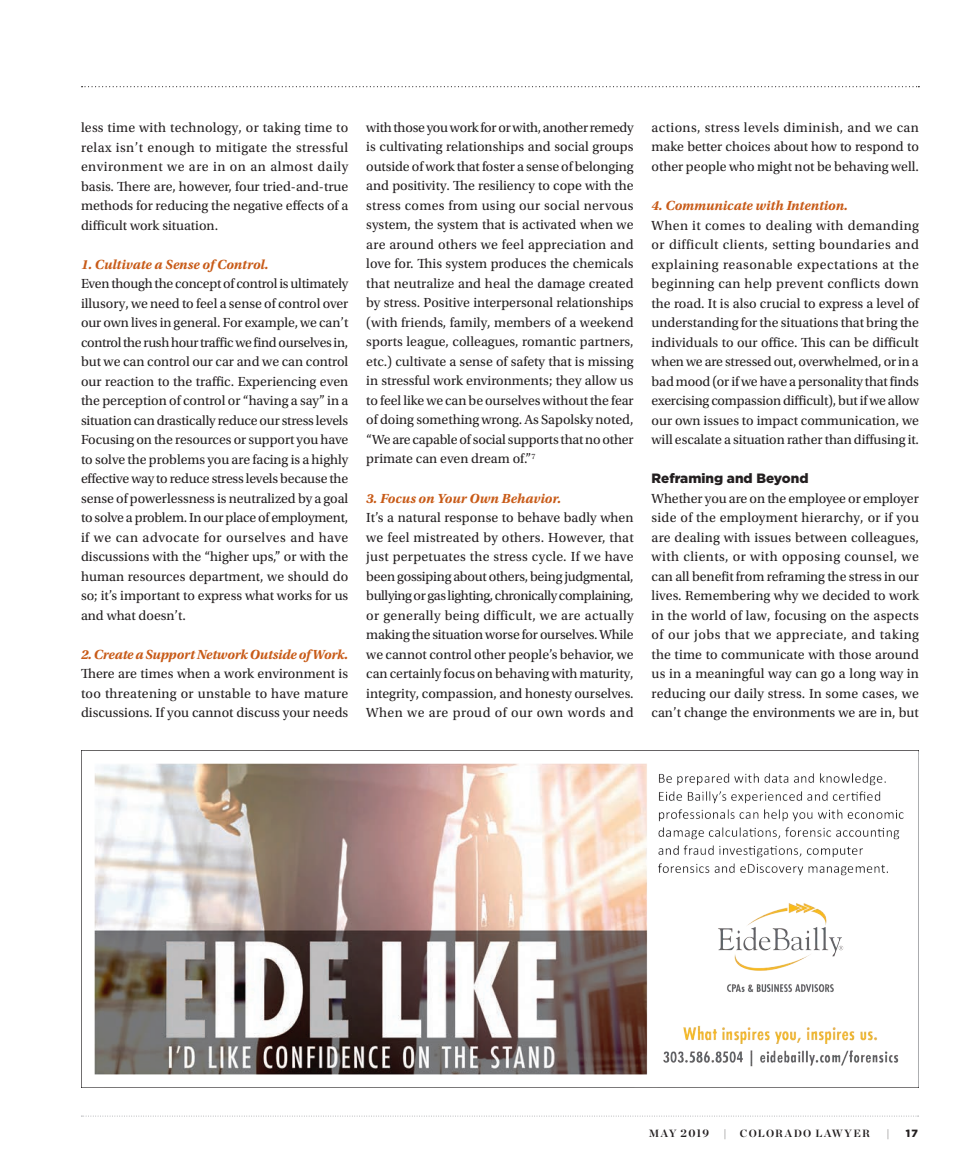
<style>
.page{position:relative;width:972px;height:1175px;background:#fff}
.page>*{position:absolute;margin:0;border:0;box-sizing:border-box;transform-origin:0 0}
.Body_Text{font:13.8px/19.5px "Utopia Std";color:#231f20;text-align:justify}
.Body_Text-2{font:italic 700 13.8px "Utopia Std";color:#c85b18}
.Body_Subhead{font:900 13.5px "Gotham";color:#231f20}
.t1{font:700 11.25px "Chronicle Display";color:#231f20}
.t2{font:700 10.5px "Chronicle Display";letter-spacing:.12em;color:#231f20}
.t3{font:900 10.5px "Gotham";color:#231f20}
.s1{font-size:10.5px}
</style>
<div class="page">
<svg style="left:81px;top:1115px;width:838px;height:1px"></svg>
<svg style="left:82px;top:86px;width:837px;height:1px"></svg>
<img style="left:82px;top:750px;width:837px;height:338px">
<p class="Body_Text" style="left:81px;top:118px;width:269px">less time with technology, or taking time to relax isn’t enough to mitigate the stressful environment we are in on an almost daily basis. There are, however, four tried-and-true methods for reducing the negative effects of a difficult work situation.</p>
<p class="Body_Text-2" style="left:81px;top:256px;width:189px">1. Cultivate a Sense of Control.</p>
<p class="Body_Text" style="left:81px;top:274px;width:269px">Even though the concept of control is ultimately illusory, we need to feel a sense of control over our own lives in general. For example, we can’t control the rush hour traffic we find ourselves in, but we can control our car and we can control our reaction to the traffic. Experiencing even the perception of control or “having a say” in a situation can drastically reduce our stress levels Focusing on the resources or support you have to solve the problems you are facing is a highly effective way to reduce stress levels because the sense of powerlessness is neutralized by a goal to solve a problem. In our place of employment, if we can advocate for ourselves and have discussions with the “higher ups,” or with the human resources department, we should do so; it’s important to express what works for us and what doesn’t.</p>
<p class="Body_Text-2" style="left:81px;top:646px;width:269px">2. Create a Support Network Outside of Work.</p>
<p class="Body_Text" style="left:81px;top:664px;width:269px">There are times when a work environment is too threatening or unstable to have mature discussions. If you cannot discuss your needs</p>
<p class="Body_Text" style="left:366px;top:118px;width:269px">with those you work for or with, another remedy is cultivating relationships and social groups outside of work that foster a sense of belonging and positivity. The resiliency to cope with the stress comes from using our social nervous system, the system that is activated when we are around others we feel appreciation and love for. This system produces the chemicals that neutralize and heal the damage created by stress. Positive interpersonal relationships (with friends, family, members of a weekend sports league, colleagues, romantic partners, etc.) cultivate a sense of safety that is missing in stressful work environments; they allow us to feel like we can be ourselves without the fear of doing something wrong. As Sapolsky noted, “We are capable of social supports that no other primate can even dream of.”<sup>7</sup></p>
<p class="Body_Text-2" style="left:366px;top:490px;width:196px">3. Focus on Your Own Behavior.</p>
<p class="Body_Text" style="left:366px;top:508px;width:269px">It’s a natural response to behave badly when we feel mistreated by others. However, that just perpetuates the stress cycle. If we have been gossiping about others, being judgmental, bullying or gas lighting, chronically complaining, or generally being difficult, we are actually making the situation worse for ourselves. While we cannot control other people’s behavior, we can certainly focus on behaving with maturity, integrity, compassion, and honesty ourselves.<br>When we are proud of our own words and</p>
<p class="Body_Text" style="left:652px;top:118px;width:269px">actions, stress levels diminish, and we can make better choices about how to respond to other people who might not be behaving well.</p>
<p class="Body_Text-2" style="left:652px;top:197px;width:198px">4. Communicate with Intention.</p>
<p class="Body_Text" style="left:652px;top:215px;width:269px">When it comes to dealing with demanding or difficult clients, setting boundaries and explaining reasonable expectations at the beginning can help prevent conflicts down the road. It is also crucial to express a level of understanding for the situations that bring the individuals to our office. This can be difficult when we are stressed out, overwhelmed, or in a bad mood (or if we have a personality that finds exercising compassion difficult), but if we allow our own issues to impact communication, we will escalate a situation rather than diffusing it.</p>
<p class="Body_Subhead" style="left:652px;top:469px;width:158px">Reframing and Beyond</p>
<p class="Body_Text" style="left:652px;top:489px;width:269px">Whether you are on the employee or employer side of the employment hierarchy, or if you are dealing with issues between colleagues, with clients, or with opposing counsel, we can all benefit from reframing the stress in our lives. Remembering why we decided to work in the world of law, focusing on the aspects of our jobs that we appreciate, and taking the time to communicate with those around us in a meaningful way can go a long way in reducing our daily stress. In some cases, we can’t change the environments we are in, but</p>
<p class="t1" style="left:649px;top:1124px;width:62px"><span class="s1">MAY</span> 2019</p>
<p class="t2" style="left:723px;top:1125px;width:5px">|</p>
<p class="t2" style="left:740px;top:1125px;width:132px">COLORADO LAWYER</p>
<p class="t2" style="left:886px;top:1125px;width:5px">|</p>
<p class="t3" style="left:906px;top:1126px;width:14px">17</p>
</div>
